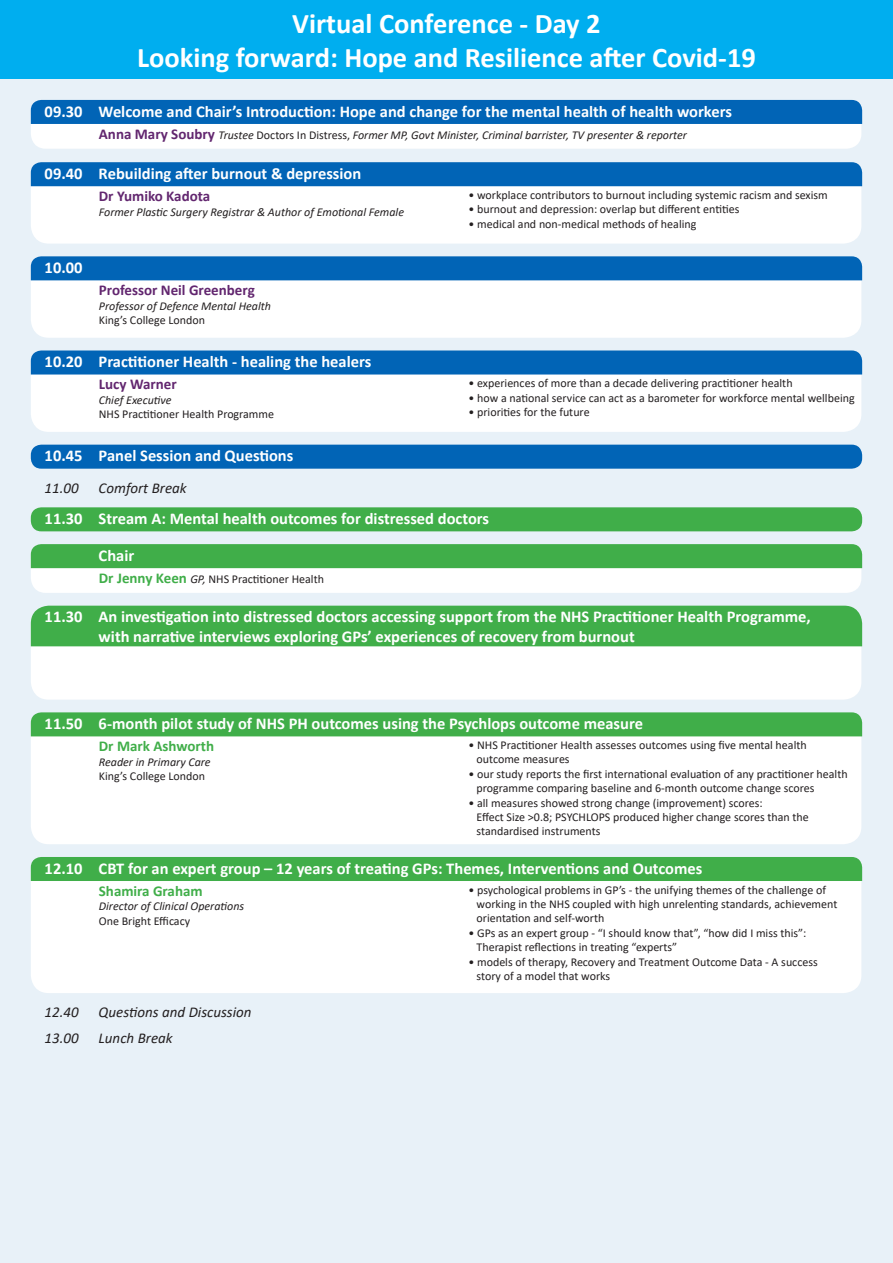
<style>
.page{position:relative;width:893px;height:1263px;background:#e8f1f8}
.page>*{position:absolute;margin:0;border:0;box-sizing:border-box;transform-origin:0 0}
.t1{font:700 28.5px "Calibri";color:#fff}
.t2{font:700 16.5px "Calibri";color:#fff}
.t3{font:italic 15px "Calibri";color:#231f20}
.Speaker{font:700 15px "Calibri";color:#62266f}
.Speaker-2{font:700 15px "Calibri";color:#40ae49}
.Bullets{font:12px "Calibri";color:#231f20}
.Job_Title{font:italic 12px "Calibri";color:#231f20}
.Speaker-3{font:italic 12px "Calibri";color:#231f20}
.Org{font:12px "Calibri";color:#231f20}
.Speaker-4{font:12px "Calibri";color:#231f20}
.s1{font-weight:700;font-style:normal;font-size:15px;color:#62266f}
.s2{font-style:normal}
.s3{font-weight:700;font-size:15px;color:#40ae49}
.s4{font-style:italic}
</style>
<div class="page">
<div style="left:0;top:0;width:893px;height:79px;background:#00aeef"></div>
<div style="left:31px;top:507px;width:831px;height:24px;background:#40ae49;border-radius:11px"></div>
<div style="left:31px;top:736px;width:830px;height:108px;background:#fff"></div>
<div style="left:31px;top:712px;width:831px;height:24px;background:#40ae49"></div>
<div style="left:31px;top:646px;width:830px;height:54px;background:#fff"></div>
<div style="left:31px;top:606px;width:831px;height:40px;background:#40ae49"></div>
<svg style="left:31px;top:544px;width:831px;height:49px;background:#a1d7a5"></svg>
<div style="left:31px;top:881px;width:830px;height:112px;background:#fff"></div>
<div style="left:31px;top:857px;width:831px;height:24px;background:#40ae49"></div>
<svg style="left:31px;top:100px;width:831px;height:49px;background:#82b3db"></svg>
<div style="left:31px;top:280px;width:830px;height:58px;background:#fff"></div>
<div style="left:31px;top:256px;width:831px;height:24px;background:#0164b6"></div>
<div style="left:31px;top:374px;width:830px;height:58px;background:#fff"></div>
<div style="left:31px;top:350px;width:831px;height:24px;background:#0164b6"></div>
<div style="left:31px;top:445px;width:831px;height:24px;background:#0164b6;border-radius:11px"></div>
<div style="left:31px;top:186px;width:830px;height:58px;background:#fff"></div>
<div style="left:31px;top:162px;width:831px;height:24px;background:#0164b6"></div>
<p class="t1" style="left:292px;top:3px;width:310px">Virtual Conference - Day 2</p>
<p class="t1" style="left:137px;top:38px;width:620px">Looking forward: Hope and Resilience after Covid-19</p>
<p class="t2" style="left:45px;top:99px;width:689px">09.30 Welcome and Chair’s Introduction: Hope and change for the mental health of health workers</p>
<p class="Speaker-3" style="left:99px;top:127px;width:590px"><span class="s1">Anna Mary Soubry</span> Trustee <span class="s2">Doctors In Distress,</span> Former MP, Govt Minister, Criminal barrister, TV presenter &amp; reporter</p>
<p class="t2" style="left:45px;top:162px;width:318px">09.40 Rebuilding after burnout &amp; depression</p>
<p class="Speaker" style="left:99px;top:186px;width:113px">Dr Yumiko Kadota</p>
<p class="Job_Title" style="left:99px;top:203px;width:307px">Former Plastic Surgery Registrar &amp; Author of Emotional Female</p>
<p class="t2" style="left:45px;top:256px;width:39px">10.00</p>
<p class="Speaker" style="left:99px;top:280px;width:157px">Professor Neil Greenberg</p>
<p class="Job_Title" style="left:99px;top:297px;width:174px">Professor of Defence Mental Health</p>
<p class="Org" style="left:99px;top:312px;width:108px">King’s College London</p>
<p class="t2" style="left:45px;top:350px;width:328px">10.20 Practitioner Health - healing the healers</p>
<p class="Speaker" style="left:99px;top:374px;width:79px">Lucy Warner</p>
<p class="Job_Title" style="left:99px;top:391px;width:74px">Chief Executive</p>
<p class="Org" style="left:99px;top:406px;width:177px">NHS Practitioner Health Programme</p>
<p class="t2" style="left:45px;top:444px;width:250px">10.45 Panel Session and Questions</p>
<p class="t3" style="left:45px;top:477px;width:36px">11.00</p>
<p class="t3" style="left:99px;top:477px;width:90px">Comfort Break</p>
<p class="Bullets" style="left:468px;top:187px;width:361px">• workplace contributors to burnout including systemic racism and sexism</p>
<p class="Bullets" style="left:468px;top:201px;width:272px">• burnout and depression: overlap but different entities</p>
<p class="Bullets" style="left:468px;top:215px;width:229px">• medical and non-medical methods of healing</p>
<p class="Bullets" style="left:468px;top:375px;width:326px">• experiences of more than a decade delivering practitioner health</p>
<p class="Bullets" style="left:468px;top:389px;width:388px">• how a national service can act as a barometer for workforce mental wellbeing</p>
<p class="Bullets" style="left:468px;top:404px;width:123px">• priorities for the future</p>
<p class="t2" style="left:45px;top:507px;width:446px">11.30 Stream A: Mental health outcomes for distressed doctors</p>
<p class="t2" style="left:99px;top:544px;width:37px">Chair</p>
<p class="Speaker-4" style="left:99px;top:571px;width:227px"><span class="s3">Dr Jenny Keen</span> <span class="s4">GP,</span> NHS Practitioner Health</p>
<p class="t2" style="left:45px;top:605px;width:768px">11.30 An investigation into distressed doctors accessing support from the NHS Practitioner Health Programme,</p>
<p class="t2" style="left:99px;top:625px;width:538px">with narrative interviews exploring GPs’ experiences of recovery from burnout</p>
<p class="t2" style="left:45px;top:712px;width:600px">11.50 6-month pilot study of NHS PH outcomes using the Psychlops outcome measure</p>
<p class="Speaker-2" style="left:99px;top:736px;width:117px">Dr Mark Ashworth</p>
<p class="Job_Title" style="left:99px;top:753px;width:113px">Reader in Primary Care</p>
<p class="Org" style="left:99px;top:768px;width:108px">King’s College London</p>
<p class="Bullets" style="left:468px;top:737px;width:340px">• NHS Practitioner Health assesses outcomes using five mental health</p>
<p class="Bullets" style="left:477px;top:751px;width:95px">outcome measures</p>
<p class="Bullets" style="left:468px;top:765px;width:381px">• our study reports the first international evaluation of any practitioner health</p>
<p class="Bullets" style="left:477px;top:780px;width:339px">programme comparing baseline and 6-month outcome change scores</p>
<p class="Bullets" style="left:468px;top:794px;width:296px">• all measures showed strong change (improvement) scores:</p>
<p class="Bullets" style="left:477px;top:809px;width:334px">Effect Size &gt;0.8; PSYCHLOPS produced higher change scores than the</p>
<p class="Bullets" style="left:477px;top:823px;width:125px">standardised instruments</p>
<p class="t2" style="left:45px;top:856px;width:659px">12.10 CBT for an expert group – 12 years of treating GPs: Themes, Interventions and Outcomes</p>
<p class="Speaker-2" style="left:99px;top:880px;width:105px">Shamira Graham</p>
<p class="Job_Title" style="left:99px;top:898px;width:147px">Director of Clinical Operations</p>
<p class="Org" style="left:99px;top:912px;width:93px">One Bright Efficacy</p>
<p class="Bullets" style="left:468px;top:881px;width:359px">• psychological problems in GP’s - the unifying themes of the challenge of</p>
<p class="Bullets" style="left:477px;top:896px;width:362px">working in the NHS coupled with high unrelenting standards, achievement</p>
<p class="Bullets" style="left:477px;top:910px;width:129px">orientation and self-worth</p>
<p class="Bullets" style="left:468px;top:924px;width:340px">• GPs as an expert group - “I should know that”, “how did I miss this”:</p>
<p class="Bullets" style="left:477px;top:939px;width:202px">Therapist reflections in treating “experts”</p>
<p class="Bullets" style="left:468px;top:953px;width:351px">• models of therapy, Recovery and Treatment Outcome Data - A success</p>
<p class="Bullets" style="left:477px;top:968px;width:135px">story of a model that works</p>
<p class="t3" style="left:45px;top:1002px;width:36px">12.40</p>
<p class="t3" style="left:99px;top:1002px;width:154px">Questions and Discussion</p>
<p class="t3" style="left:45px;top:1028px;width:36px">13.00</p>
<p class="t3" style="left:99px;top:1028px;width:76px">Lunch Break</p>
</div>
